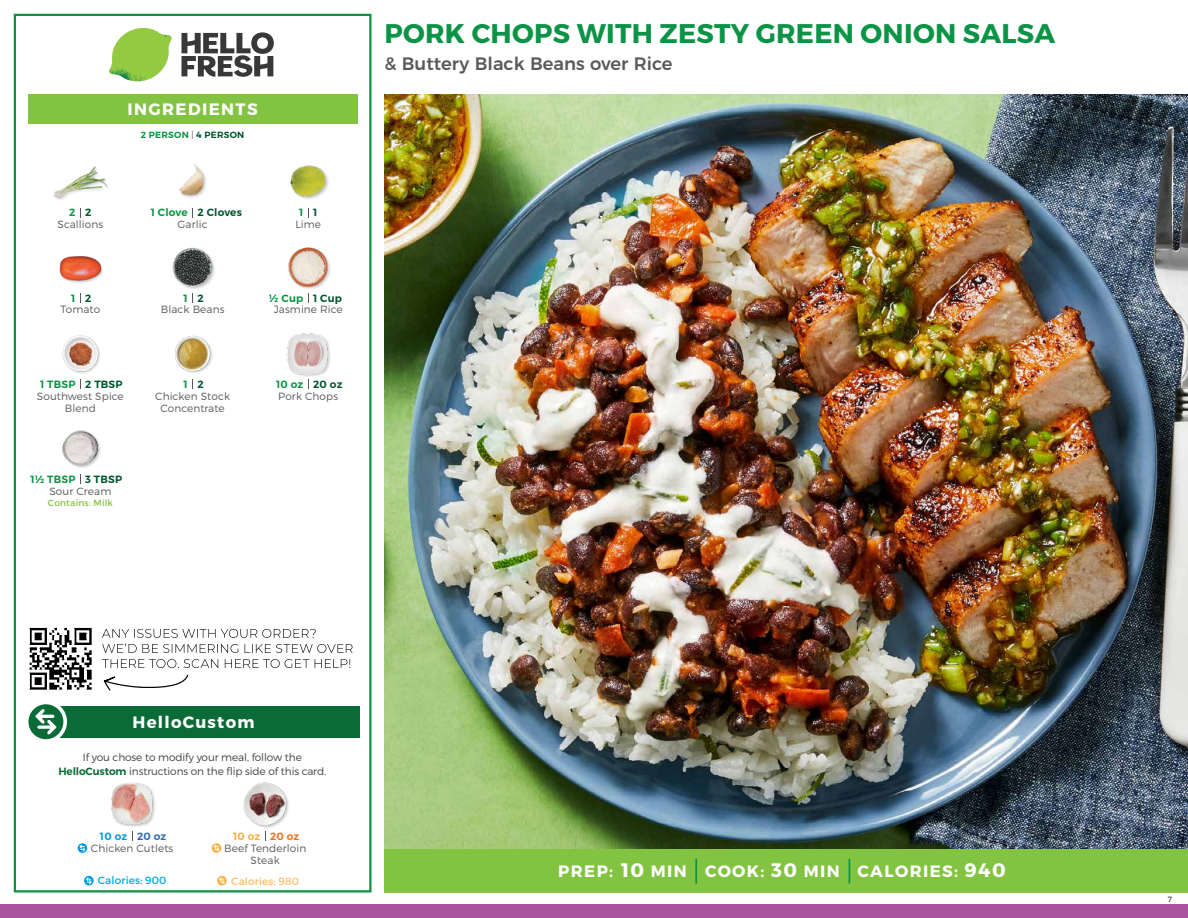
<style>
.page{position:relative;width:1188px;height:918px;background:#fff}
.page>*{position:absolute;margin:0;border:0;box-sizing:border-box;transform-origin:0 0}
.t1{font:700 27px "Montserrat";letter-spacing:.01em;color:#0b9446}
.t2{font:500 18px "Montserrat";color:#58595b}
.t3{font:700 16.5px "Montserrat";letter-spacing:.085em;color:#fff}
.t4{font:300 10.5px/12px "Montserrat";letter-spacing:.01em;color:#58595b;text-align:center}
.t5{font:300 10.5px/13.5px "Montserrat";letter-spacing:-.01em;color:#414042;text-align:center}
.t6{font:600 10.5px "Montserrat";letter-spacing:.02em;color:#00562c}
.t7{font:600 10.5px "Montserrat";letter-spacing:.02em;color:#0b9446}
.t8{font:10.5px "Montserrat";letter-spacing:.01em;color:#00a8e3}
.t9{font:10.5px "Montserrat";letter-spacing:.01em;color:#fabe6b}
.t10{font:600 10.5px "Montserrat";letter-spacing:.02em;color:#009bdf}
.t11{font:600 10.5px "Montserrat";letter-spacing:.02em;color:#f8af45}
.t12{font:600 9px "Montserrat";letter-spacing:.03em;color:#0b9446}
.t13{font:9px "Montserrat";letter-spacing:.02em;color:#82c341}
.t14{font:300 7.5px "Montserrat";color:#000}
.s1{font-weight:300;color:#58595b}
.s2{color:#00562c}
.s3{font-weight:600;color:#0b6b37}
.s4{color:#3069b3}
.s5{color:#f37121}
.s6{font-size:19.5px}
</style>
<div class="page">
<div style="left:0;top:904px;width:1188px;height:14px;background:#a9549f"></div>
<div style="left:384px;top:849px;width:804px;height:43px;background:#82c341"></div>
<svg style="left:181px;top:32px;width:93px;height:45px"></svg>
<svg style="left:114px;top:28px;width:55px;height:36px"></svg>
<img style="left:143px;top:28px;width:29px;height:24px">
<img style="left:112px;top:48px;width:54px;height:10px">
<img style="left:109px;top:52px;width:55px;height:30px">
<img style="left:142px;top:58px;width:24px;height:23px">
<div style="left:28px;top:94px;width:330px;height:30px;background:#82c341"></div>
<div style="left:14px;top:14px;width:358px;height:878px;border:2px solid #0b9446"></div>
<img style="left:384px;top:94px;width:804px;height:755px">
<img style="left:172px;top:247px;width:43px;height:42px">
<img style="left:288px;top:247px;width:42px;height:42px">
<img style="left:179px;top:164px;width:27px;height:34px">
<img style="left:290px;top:165px;width:39px;height:34px">
<img style="left:59px;top:256px;width:44px;height:27px">
<img style="left:53px;top:166px;width:55px;height:34px">
<img style="left:175px;top:335px;width:38px;height:38px">
<div style="left:287px;top:334px;width:45px;height:44px;background:#000;opacity:.2"></div>
<img style="left:287px;top:333px;width:45px;height:42px">
<img style="left:62px;top:335px;width:38px;height:38px">
<img style="left:62px;top:430px;width:38px;height:38px">
<div style="left:33px;top:706px;width:327px;height:31px;background:#0b6b37"></div>
<div style="left:25px;top:701px;width:42px;height:42px;background:#fff;border-radius:50%"></div>
<div style="left:28px;top:704px;width:35px;height:35px;background:#0a6b37;border-radius:50%"></div>
<svg style="left:35px;top:709px;width:22px;height:26px"></svg>
<div style="left:111px;top:783px;width:46px;height:45px;background:#000;opacity:.2"></div>
<img style="left:111px;top:783px;width:46px;height:43px">
<svg style="left:78px;top:843px;width:9px;height:10px"></svg>
<svg style="left:80px;top:845px;width:5px;height:7px"></svg>
<svg style="left:84px;top:876px;width:10px;height:9px"></svg>
<svg style="left:86px;top:877px;width:6px;height:7px"></svg>
<div style="left:244px;top:783px;width:46px;height:46px;background:#000;opacity:.2"></div>
<img style="left:243px;top:783px;width:47px;height:43px">
<hr style="left:695px;top:859px;width:2px;height:25px;background:#0b9446">
<svg style="left:849px;top:859px;width:1px;height:25px"></svg>
<img style="left:29px;top:627px;width:63px;height:63px">
<svg style="left:104px;top:675px;width:84px;height:16px"></svg>
<svg style="left:102px;top:659px;width:248px;height:9px"></svg>
<svg style="left:102px;top:629px;width:251px;height:24px"></svg>
<svg style="left:212px;top:843px;width:9px;height:10px"></svg>
<svg style="left:214px;top:845px;width:5px;height:7px"></svg>
<svg style="left:217px;top:876px;width:10px;height:9px"></svg>
<svg style="left:219px;top:877px;width:6px;height:7px"></svg>
<h3 class="t3" style="left:128px;top:99px;width:132px">INGREDIENTS</h3>
<p class="t12" style="left:141px;top:129px;width:105px">2 PERSON <span class="s1">|</span> <span class="s2">4 PERSON</span></p>
<p class="t7" style="left:69px;top:206px;width:8px">2</p>
<p class="t6" style="left:85px;top:206px;width:8px">2</p>
<p class="t7" style="left:151px;top:206px;width:38px">1 Clove</p>
<p class="t7" style="left:299px;top:206px;width:6px">1</p>
<p class="t6" style="left:198px;top:206px;width:46px">2 Cloves</p>
<p class="t6" style="left:313px;top:206px;width:6px">1</p>
<p class="t4" style="left:58px;top:218px;width:47px">Scallions</p>
<p class="t4" style="left:178px;top:218px;width:32px">Garlic</p>
<p class="t4" style="left:295px;top:218px;width:27px">Lime</p>
<p class="t7" style="left:71px;top:291px;width:6px">1</p>
<p class="t6" style="left:85px;top:291px;width:8px">2</p>
<p class="t6" style="left:198px;top:291px;width:8px">2</p>
<p class="t6" style="left:313px;top:291px;width:31px">1 Cup</p>
<p class="t7" style="left:184px;top:291px;width:6px">1</p>
<p class="t7" style="left:269px;top:291px;width:36px">½ Cup</p>
<p class="t4" style="left:61px;top:304px;width:41px">Tomato</p>
<p class="t4" style="left:161px;top:304px;width:65px">Black Beans</p>
<p class="t4" style="left:274px;top:304px;width:70px">Jasmine Rice</p>
<p class="t7" style="left:40px;top:378px;width:37px">1 TBSP</p>
<p class="t6" style="left:85px;top:378px;width:39px">2 TBSP</p>
<p class="t4" style="left:37px;top:390px;width:88px">Southwest Spice<br>Blend</p>
<p class="t7" style="left:31px;top:473px;width:46px">1½ TBSP</p>
<p class="t6" style="left:85px;top:473px;width:38px">3 TBSP</p>
<p class="t4" style="left:49px;top:485px;width:63px">Sour Cream</p>
<p class="t13" style="left:48px;top:497px;width:67px">Contains: Milk</p>
<p class="t6" style="left:198px;top:378px;width:8px">2</p>
<p class="t6" style="left:313px;top:378px;width:31px">20 oz</p>
<p class="t7" style="left:184px;top:378px;width:6px">1</p>
<p class="t7" style="left:276px;top:378px;width:29px">10 oz</p>
<p class="t4" style="left:155px;top:390px;width:76px">Chicken Stock<br>Concentrate</p>
<p class="t4" style="left:278px;top:390px;width:61px">Pork Chops</p>
<h1 class="t1" style="left:385px;top:17px;width:672px">PORK CHOPS WITH ZESTY GREEN ONION SALSA</h1>
<h2 class="t2" style="left:384px;top:49px;width:290px">&amp; Buttery Black Beans over Rice</h2>
<h3 class="t3" style="left:133px;top:712px;width:123px">HelloCustom</h3>
<p class="t5" style="left:58px;top:750px;width:269px">If you chose to modify your meal, follow the<br><span class="s3">HelloCustom</span> instructions on the flip side of this card.</p>
<p class="t10" style="left:100px;top:830px;width:68px">10 oz <span class="s4">20 oz</span></p>
<p class="t4" style="left:91px;top:842px;width:84px">Chicken Cutlets</p>
<p class="t8" style="left:98px;top:874px;width:70px">Calories: 900</p>
<p class="t11" style="left:233px;top:830px;width:68px">10 oz <span class="s5">20 oz</span></p>
<p class="t4" style="left:224px;top:842px;width:84px">Beef Tenderloin<br>Steak</p>
<p class="t9" style="left:231px;top:874px;width:69px">Calories: 980</p>
<h3 class="t3" style="left:558px;top:861px;width:449px">PREP: <span class="s6">10</span> MIN COOK: <span class="s6">30</span> MIN CALORIES: <span class="s6">940</span></h3>
<p class="t14" style="left:1168px;top:895px;width:6px">7</p>
</div>
